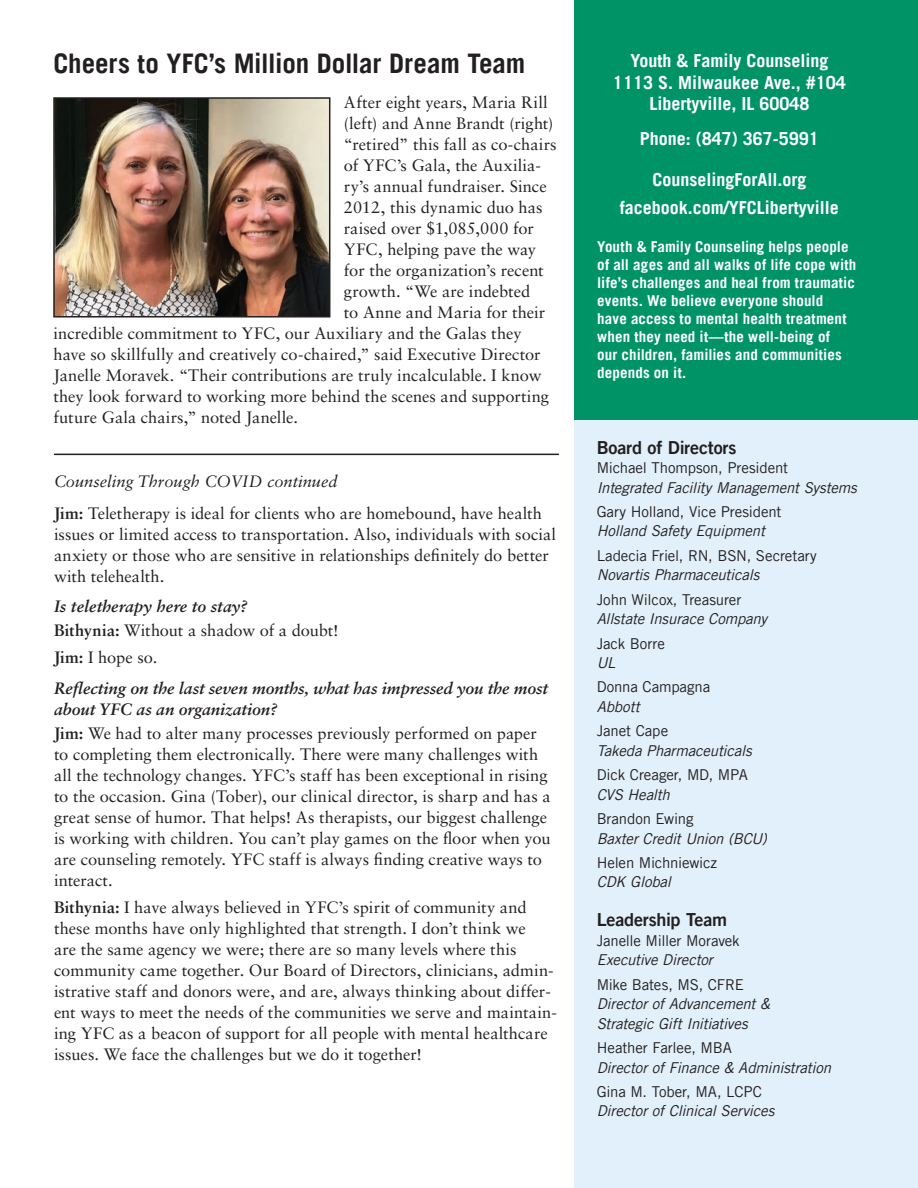
<style>
.page{position:relative;width:918px;height:1188px;background:#fff}
.page>*{position:absolute;margin:0;border:0;box-sizing:border-box;transform-origin:0 0}
.Section{font:700 27px "Trade Gothic LT Pro";letter-spacing:-.005em;color:#231f20}
.t1{font:700 18px "Trade Gothic LT Pro";color:#fff}
.Plain_Text{font:18px "Trade Gothic LT Pro Bd 2";letter-spacing:-.01em;color:#231f20}
.Body_Text{font:16.5px/21px "Sabon LT Std";color:#231f20}
.Section-2{font:16.5px "Sabon LT Std";letter-spacing:.005em;color:#231f20}
.Body_Text-2{font:italic 700 16.5px/21px "Sabon LT Std";letter-spacing:-.005em;color:#231f20}
.t2{font:italic 16.5px "Sabon LT Std";color:#231f20}
.Plain_Text-2{font:15px/19.5px "Trade Gothic LT Pro";letter-spacing:-.01em;color:#231f20}
.t3{font:700 15px/18px "Trade Gothic LT Pro";letter-spacing:.01em;color:#fff}
.Plain_Text-3{font:italic 15px/19.5px "Trade Gothic LT Pro";letter-spacing:-.015em;color:#231f20}
.Position-Company{font:italic 15px "Trade Gothic LT Pro";letter-spacing:-.01em;color:#231f20}
.s1{font-weight:700}
.s2{font-style:italic}
</style>
<div class="page">
<div style="left:575px;top:410px;width:343px;height:778px;background:#e1f0fa"></div>
<div style="left:575px;top:0;width:343px;height:419px;background:#009366"></div>
<img style="left:56px;top:100px;width:271px;height:215px">
<div style="left:53px;top:97px;width:277px;height:221px;border:2px solid #231f20"></div>
<hr style="left:54px;top:454px;width:505px;height:1px;background:#231f20">
<p class="Section" style="left:53px;top:47px;width:473px">Cheers to YFC’s Million Dollar Dream Team</p>
<p class="Section-2" style="left:344px;top:92px;width:205px">After eight years, Maria Rill</p>
<p class="Section-2" style="left:344px;top:113px;width:211px">(left) and Anne Brandt (right)</p>
<p class="Section-2" style="left:344px;top:134px;width:214px">“retired” this fall as co-chairs</p>
<p class="Section-2" style="left:344px;top:155px;width:198px">of YFC’s Gala, the Auxilia-</p>
<p class="Section-2" style="left:344px;top:176px;width:204px">ry’s annual fundraiser. Since</p>
<p class="Section-2" style="left:344px;top:197px;width:200px">2012, this dynamic duo has</p>
<p class="Section-2" style="left:344px;top:218px;width:192px">raised over $1,085,000 for</p>
<p class="Section-2" style="left:344px;top:239px;width:194px">YFC, helping pave the way</p>
<p class="Section-2" style="left:344px;top:260px;width:201px">for the organization’s recent</p>
<p class="Section-2" style="left:344px;top:281px;width:188px">growth. “We are indebted</p>
<p class="Section-2" style="left:344px;top:302px;width:203px">to Anne and Maria for their</p>
<p class="Section-2" style="left:53px;top:323px;width:470px">incredible commitment to YFC, our Auxiliary and the Galas they</p>
<p class="Section-2" style="left:53px;top:344px;width:489px">have so skillfully and creatively co-chaired,” said Executive Director</p>
<p class="Section-2" style="left:53px;top:365px;width:490px">Janelle Moravek. “Their contributions are truly incalculable. I know</p>
<p class="Section-2" style="left:53px;top:386px;width:497px">they look forward to working more behind the scenes and supporting</p>
<p class="Section-2" style="left:53px;top:407px;width:246px">future Gala chairs,” noted Janelle.</p>
<p class="t2" style="left:54px;top:472px;width:285px">Counseling Through COVID continued</p>
<p class="Body_Text" style="left:54px;top:502px;width:504px"><span class="s1">Jim:</span> Teletherapy is ideal for clients who are homebound, have health issues or limited access to transportation. Also, individuals with social anxiety or those who are sensitive in relationships definitely do better with telehealth.</p>
<p class="Body_Text-2" style="left:54px;top:596px;width:195px">Is teletherapy here to stay?</p>
<p class="Body_Text" style="left:54px;top:619px;width:286px"><span class="s1">Bithynia:</span> Without a shadow of a doubt!</p>
<p class="Body_Text" style="left:54px;top:647px;width:105px"><span class="s1">Jim:</span> I hope so.</p>
<p class="Body_Text-2" style="left:54px;top:678px;width:496px">Reflecting on the last seven months, what has impressed you the most about YFC as an organization?</p>
<p class="Body_Text" style="left:54px;top:722px;width:498px"><span class="s1">Jim:</span> We had to alter many processes previously performed on paper to completing them electronically. There were many challenges with all the technology changes. YFC’s staff has been exceptional in rising to the occasion. Gina (Tober), our clinical director, is sharp and has a great sense of humor. That helps! As therapists, our biggest challenge is working with children. You can’t play games on the floor when you are counseling remotely. YFC staff is always finding creative ways to interact.</p>
<p class="Body_Text" style="left:54px;top:897px;width:504px"><span class="s1">Bithynia:</span> I have always believed in YFC’s spirit of community and these months have only highlighted that strength. I don’t think we<br>are the same agency we were; there are so many levels where this community came together. Our Board of Directors, clinicians, admin&shy;istrative staff and donors were, and are, always thinking about differ&shy;ent ways to meet the needs of the communities we serve and maintain&shy;ing YFC as a beacon of support for all people with mental healthcare issues. We face the challenges but we do it together!</p>
<p class="t1" style="left:630px;top:50px;width:200px">Youth &amp; Family Counseling</p>
<p class="t1" style="left:613px;top:71px;width:234px">1113 S. Milwaukee Ave., #104</p>
<p class="t1" style="left:649px;top:93px;width:162px">Libertyville, IL 60048</p>
<p class="t1" style="left:640px;top:128px;width:181px">Phone: (847) 367-5991</p>
<p class="t1" style="left:652px;top:168px;width:156px">CounselingForAll.org</p>
<p class="t1" style="left:620px;top:197px;width:221px">facebook.com/YFCLibertyville</p>
<p class="t3" style="left:597px;top:238px;width:261px">Youth &amp; Family Counseling helps people of all ages and all walks of life cope with life’s challenges and heal from traumatic events. We believe everyone should have access to mental health treatment when they need it—the well-being of<br>our children, families and communities depends on it.</p>
<p class="Plain_Text" style="left:597px;top:436px;width:141px">Board of Directors</p>
<p class="Plain_Text-2" style="left:597px;top:458px;width:193px">Michael Thompson, President</p>
<p class="Plain_Text-3" style="left:597px;top:478px;width:262px">Integrated Facility Management Systems</p>
<p class="Plain_Text-2" style="left:597px;top:502px;width:186px">Gary Holland, Vice President</p>
<p class="Position-Company" style="left:597px;top:522px;width:170px">Holland Safety Equipment</p>
<p class="Plain_Text-2" style="left:597px;top:546px;width:222px">Ladecia Friel, RN, BSN, Secretary</p>
<p class="Position-Company" style="left:597px;top:566px;width:164px">Novartis Pharmaceuticals</p>
<p class="Plain_Text-2" style="left:597px;top:589px;width:146px">John Wilcox, Treasurer</p>
<p class="Position-Company" style="left:597px;top:610px;width:172px">Allstate Insurace Company</p>
<p class="Plain_Text-2" style="left:597px;top:633px;width:70px">Jack Borre</p>
<p class="Position-Company" style="left:597px;top:654px;width:20px">UL</p>
<p class="Plain_Text-2" style="left:597px;top:677px;width:115px">Donna Campagna</p>
<p class="Position-Company" style="left:597px;top:698px;width:45px">Abbott</p>
<p class="Plain_Text-2" style="left:597px;top:721px;width:73px">Janet Cape</p>
<p class="Position-Company" style="left:597px;top:741px;width:157px">Takeda Pharmaceuticals</p>
<p class="Plain_Text-2" style="left:597px;top:765px;width:153px">Dick Creager, MD, MPA</p>
<p class="Position-Company" style="left:597px;top:785px;width:75px">CVS Health</p>
<p class="Plain_Text-2" style="left:597px;top:809px;width:98px">Brandon Ewing</p>
<p class="Position-Company" style="left:597px;top:829px;width:172px">Baxter Credit Union (BCU)</p>
<p class="Plain_Text-2" style="left:597px;top:853px;width:122px">Helen Michniewicz<br><span class="s2">CDK Global</span></p>
<p class="Plain_Text" style="left:597px;top:909px;width:132px">Leadership Team</p>
<p class="Plain_Text-2" style="left:597px;top:931px;width:145px">Janelle Miller Moravek</p>
<p class="Plain_Text-3" style="left:597px;top:951px;width:118px">Executive Director</p>
<p class="Plain_Text-2" style="left:597px;top:974px;width:149px">Mike Bates, MS, CFRE</p>
<p class="Plain_Text-3" style="left:597px;top:994px;width:175px">Director of Advancement &amp;<br>Strategic Gift Initiatives</p>
<p class="Plain_Text-2" style="left:597px;top:1038px;width:137px">Heather Farlee, MBA</p>
<p class="Plain_Text-3" style="left:597px;top:1058px;width:236px">Director of Finance &amp; Administration</p>
<p class="Plain_Text-2" style="left:597px;top:1082px;width:167px">Gina M. Tober, MA, LCPC</p>
<p class="Plain_Text-3" style="left:597px;top:1102px;width:179px">Director of Clinical Services</p>
</div>
